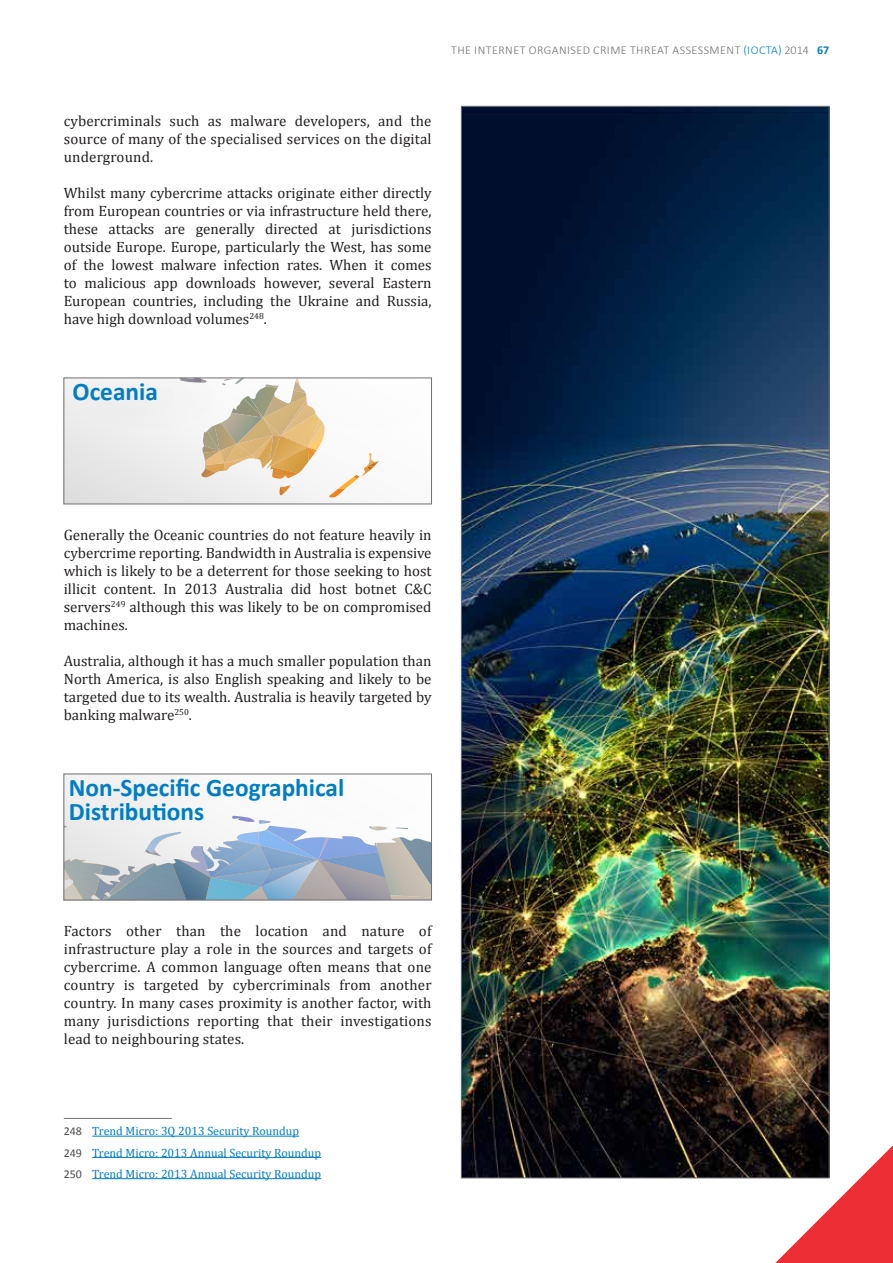
<style>
.page{position:relative;width:893px;height:1263px;background:#fff}
.page>*{position:absolute;margin:0;border:0;box-sizing:border-box;transform-origin:0 0}
.t1{font:700 25.35px/24.3px "Calibri";color:#007dc3}
.t2{font:15px/18px "Cambria";color:#231f20;text-align:justify}
.t3{font:12px/21.3px "Cambria";color:#007dc3}
.t4{font:300 12px "Calibri";letter-spacing:.04em;color:#717074}
.s1{color:#007dc3}
.s2{font-weight:700;color:#007dc3}
.s3{font-family:"Calibri";color:#4d4d4f}
</style>
<div class="page">
<svg style="left:775px;top:1145px;width:118px;height:118px"></svg>
<svg style="left:66px;top:380px;width:269px;height:122px"></svg>
<svg style="left:76px;top:380px;width:303px;height:119px"></svg>
<div style="left:64px;top:378px;width:368px;height:126px;border:1px solid #717074"></div>
<svg style="left:66px;top:776px;width:364px;height:122px"></svg>
<div style="left:64px;top:774px;width:368px;height:126px;border:1px solid #717074"></div>
<hr style="left:64px;top:1118px;width:108px;height:1px;background:#717074">
<hr style="left:92px;top:1136px;width:207px;height:1px;background:#007dc3">
<hr style="left:92px;top:1157px;width:229px;height:1px;background:#007dc3">
<hr style="left:92px;top:1178px;width:229px;height:1px;background:#007dc3">
<img style="left:463px;top:108px;width:364px;height:1068px">
<p class="t4" style="left:451px;top:43px;width:380px">THE INTERNET ORGANISED CRIME THREAT ASSESSMENT <span class="s1">(IOCTA)</span> 2014 <span class="s2">67</span></p>
<p class="t2" style="left:64px;top:112px;width:369px">cybercriminals such as malware developers, and the source of many of the specialised services on the digital underground.</p>
<p class="t2" style="left:64px;top:184px;width:369px">Whilst many cybercrime attacks originate either directly from European countries or via infrastructure held there, these attacks are generally directed at jurisdictions outside Europe. Europe, particularly the West, has some of the lowest malware infection rates. When it comes to malicious app downloads however, several Eastern European countries, including the Ukraine and Russia, have high download volumes<sup>248</sup>.</p>
<h1 class="t1" style="left:73px;top:379px;width:87px">Oceania</h1>
<p class="t2" style="left:64px;top:526px;width:369px">Generally the Oceanic countries do not feature heavily in cybercrime reporting. Bandwidth in Australia is expensive which is likely to be a deterrent for those seeking to host illicit content. In 2013 Australia did host botnet C&amp;C servers<sup>249</sup> although this was likely to be on compromised machines.</p>
<p class="t2" style="left:64px;top:652px;width:369px">Australia, although it has a much smaller population than North America, is also English speaking and likely to be targeted due to its wealth. Australia is heavily targeted by banking malware<sup>250</sup>.</p>
<h1 class="t1" style="left:69px;top:775px;width:277px">Non-Specific Geographical<br>Distributions</h1>
<p class="t2" style="left:64px;top:922px;width:369px">Factors other than the location and nature of infrastructure play a role in the sources and targets of cybercrime. A common language often means that one country is targeted by cybercriminals from another country. In many cases proximity is another factor, with many jurisdictions reporting that their investigations lead to neighbouring states.</p>
<p class="t3" style="left:64px;top:1120px;width:259px"><span class="s3">248</span> Trend Micro: 3Q 2013 Security Roundup<br><span class="s3">249</span> Trend Micro: 2013 Annual Security Roundup<br><span class="s3">250</span> Trend Micro: 2013 Annual Security Roundup</p>
</div>
